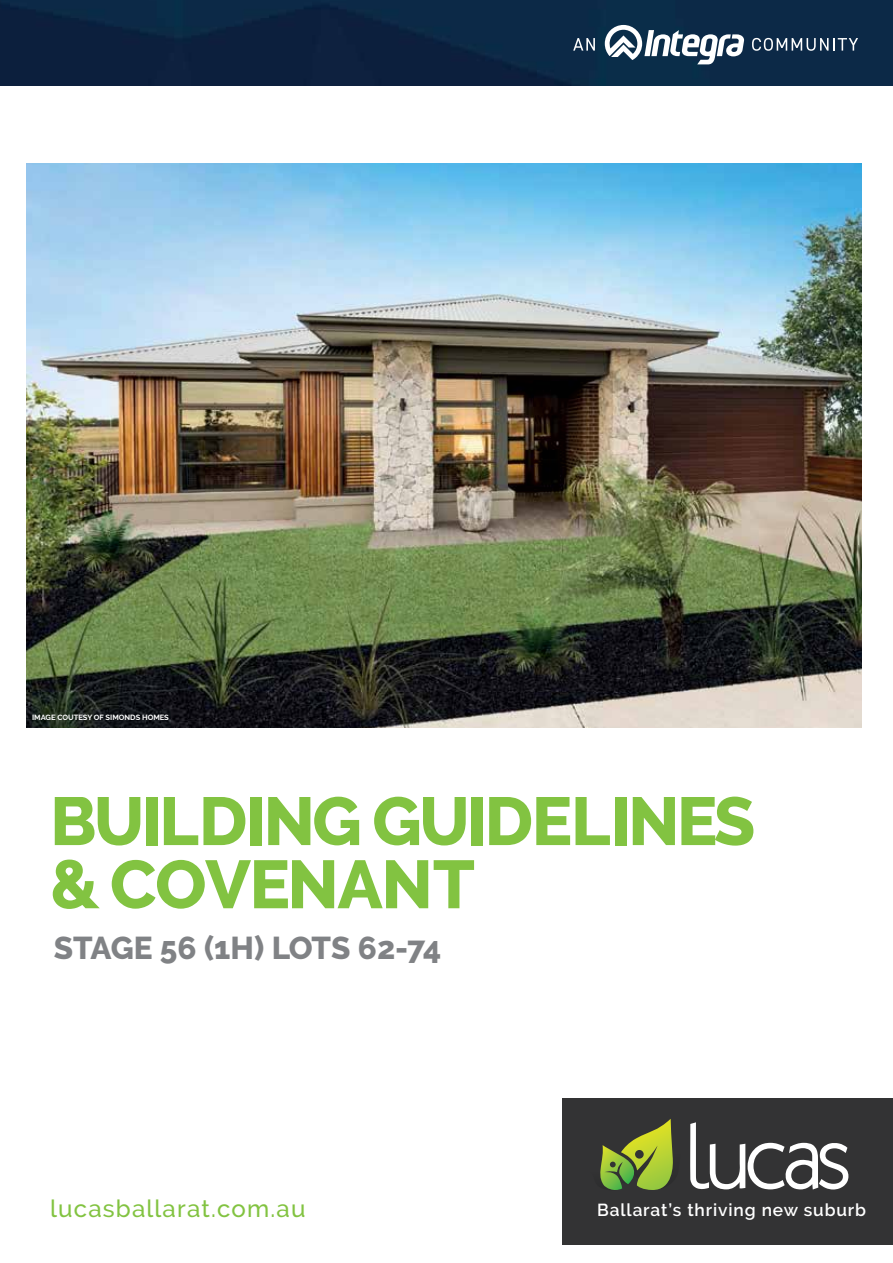
<style>
.page{position:relative;width:893px;height:1263px;background:#fff}
.page>*{position:absolute;margin:0;border:0;box-sizing:border-box;transform-origin:0 0}
.t1{font:800 67.65px/63.2px "Raleway";letter-spacing:-.04em;color:#82c341}
.t2{font:800 31.5px "Raleway";letter-spacing:-.005em;color:#808285}
.t3{font:500 24px "Raleway";letter-spacing:.05em;color:#82c341}
.t4{font:600 17.4px "Raleway";letter-spacing:.05em;color:#fff}
.t5{font:700 7.5px "Raleway";color:#fff}
</style>
<div class="page">
<div style="left:562px;top:1098px;width:330px;height:147px;background:#333334"></div>
<img style="left:26px;top:164px;width:835px;height:563px">
<img style="left:0;top:0;width:892px;height:85px">
<svg style="left:690px;top:1122px;width:158px;height:67px"></svg>
<svg style="left:600px;top:1119px;width:73px;height:71px"></svg>
<svg style="left:605px;top:25px;width:139px;height:39px"></svg>
<svg style="left:573px;top:38px;width:22px;height:13px"></svg>
<svg style="left:752px;top:38px;width:106px;height:13px"></svg>
<p class="t5" style="left:32px;top:713px;width:138px">IMAGE COUTESY OF SIMONDS HOMES</p>
<p class="t1" style="left:50px;top:790px;width:707px">BUILDING GUIDELINES &amp; COVENANT</p>
<p class="t2" style="left:54px;top:930px;width:389px">STAGE 56 (1H) LOTS 62-74</p>
<p class="t3" style="left:50px;top:1194px;width:257px">lucasballarat.com.au</p>
<p class="t4" style="left:597px;top:1200px;width:270px">Ballarat’s thriving new suburb</p>
</div>
